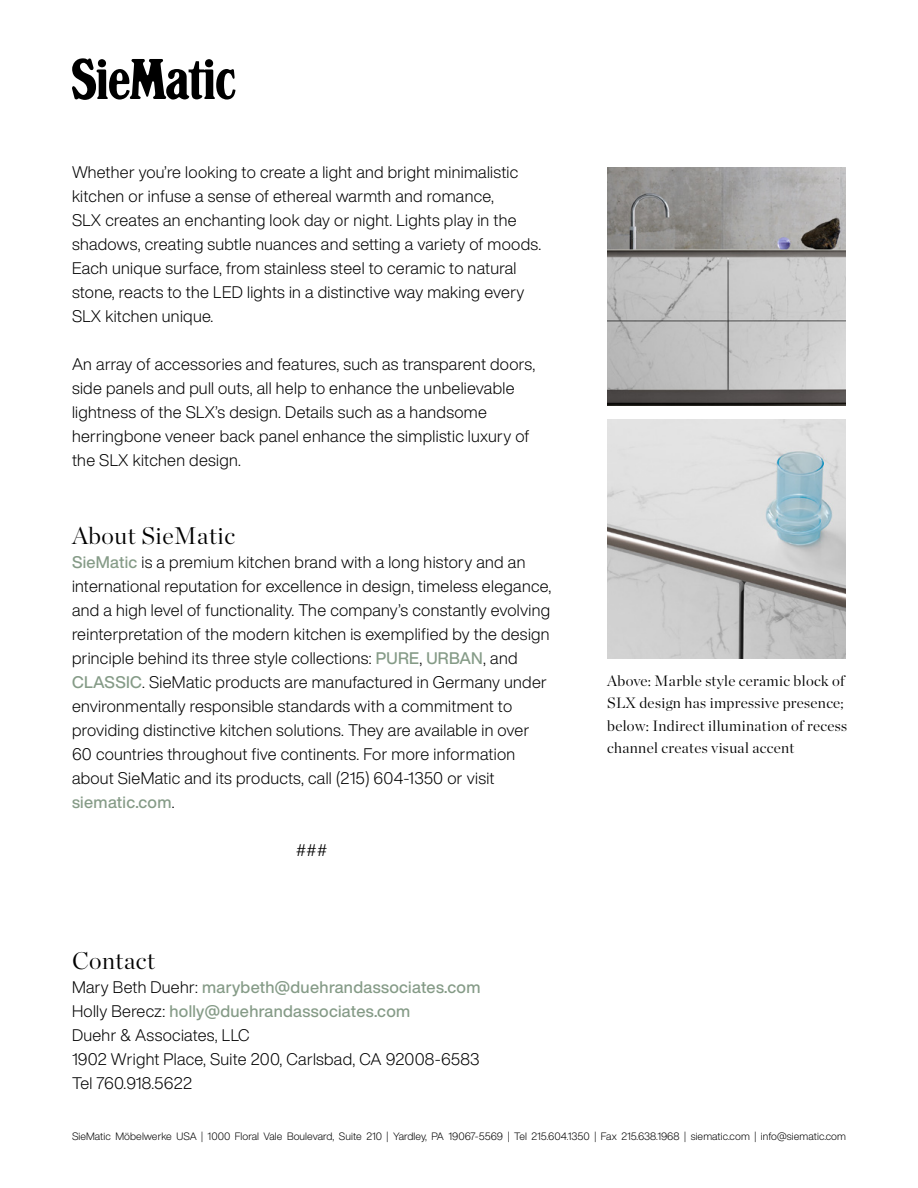
<style>
.page{position:relative;width:918px;height:1188px;background:#fff}
.page>*{position:absolute;margin:0;border:0;box-sizing:border-box;transform-origin:0 0}
.t1{font:300 24px "Chronicle Display";letter-spacing:.02em;color:#000}
.t2{font:300 16.5px/24px "Helvetica Now Display";letter-spacing:.02em;color:#000}
.t3{font:300 15px/22.5px "Chronicle Display";letter-spacing:.02em;color:#000}
.t4{font:300 10.5px "Helvetica Now Display";letter-spacing:.01em;color:#000}
.s1{font-weight:500;color:#859b87}
</style>
<div class="page">
<svg style="left:72px;top:58px;width:163px;height:42px"></svg>
<img style="left:607px;top:420px;width:239px;height:238px">
<img style="left:607px;top:167px;width:239px;height:239px">
<p class="t2" style="left:72px;top:160px;width:471px">Whether you’re looking to create a light and bright minimalistic kitchen or infuse a sense of ethereal warmth and romance,<br>SLX creates an enchanting look day or night. Lights play in the shadows, creating subtle nuances and setting a variety of moods.<br>Each unique surface, from stainless steel to ceramic to natural stone, reacts to the LED lights in a distinctive way making every SLX kitchen unique.</p>
<p class="t2" style="left:72px;top:352px;width:465px">An array of accessories and features, such as transparent doors, side panels and pull outs, all help to enhance the unbelievable lightness of the SLX’s design. Details such as a handsome herringbone veneer back panel enhance the simplistic luxury of the SLX kitchen design.</p>
<h1 class="t1" style="left:72px;top:518px;width:165px">About SieMatic</h1>
<p class="t2" style="left:72px;top:550px;width:481px"><span class="s1">SieMatic</span> is a premium kitchen brand with a long history and an international reputation for excellence in design, timeless elegance, and a high level of functionality. The company’s constantly evolving reinterpretation of the modern kitchen is exemplified by the design principle behind its three style collections: <span class="s1">PURE</span>, <span class="s1">URBAN</span>, and <span class="s1">CLASSIC</span>. SieMatic products are manufactured in Germany under environmentally responsible standards with a commitment to providing distinctive kitchen solutions. They are available in over 60 countries throughout five continents. For more information about SieMatic and its products, call (215) 604-1350 or visit <span class="s1">siematic.com</span>.</p>
<p class="t2" style="left:296px;top:838px;width:33px">###</p>
<h1 class="t1" style="left:72px;top:942px;width:85px">Contact</h1>
<p class="t2" style="left:72px;top:975px;width:410px">Mary Beth Duehr: <span class="s1">marybeth@duehrandassociates.com </span>Holly Berecz: <span class="s1">holly@duehrandassociates.com<br></span>Duehr &amp; Associates, LLC<br>1902 Wright Place, Suite 200, Carlsbad, CA 92008-6583<br>Tel 760.918.5622</p>
<p class="t3" style="left:607px;top:668px;width:242px">Above: Marble style ceramic block of SLX design has impressive presence; below: Indirect illumination of recess channel creates visual accent</p>
<p class="t4" style="left:72px;top:1129px;width:776px">SieMatic Möbelwerke USA | 1000 Floral Vale Boulevard, Suite 210 | Yardley, PA 19067-5569 | Tel 215.604.1350 | Fax 215.638.1968 | siematic.com | info@siematic.com</p>
</div>
